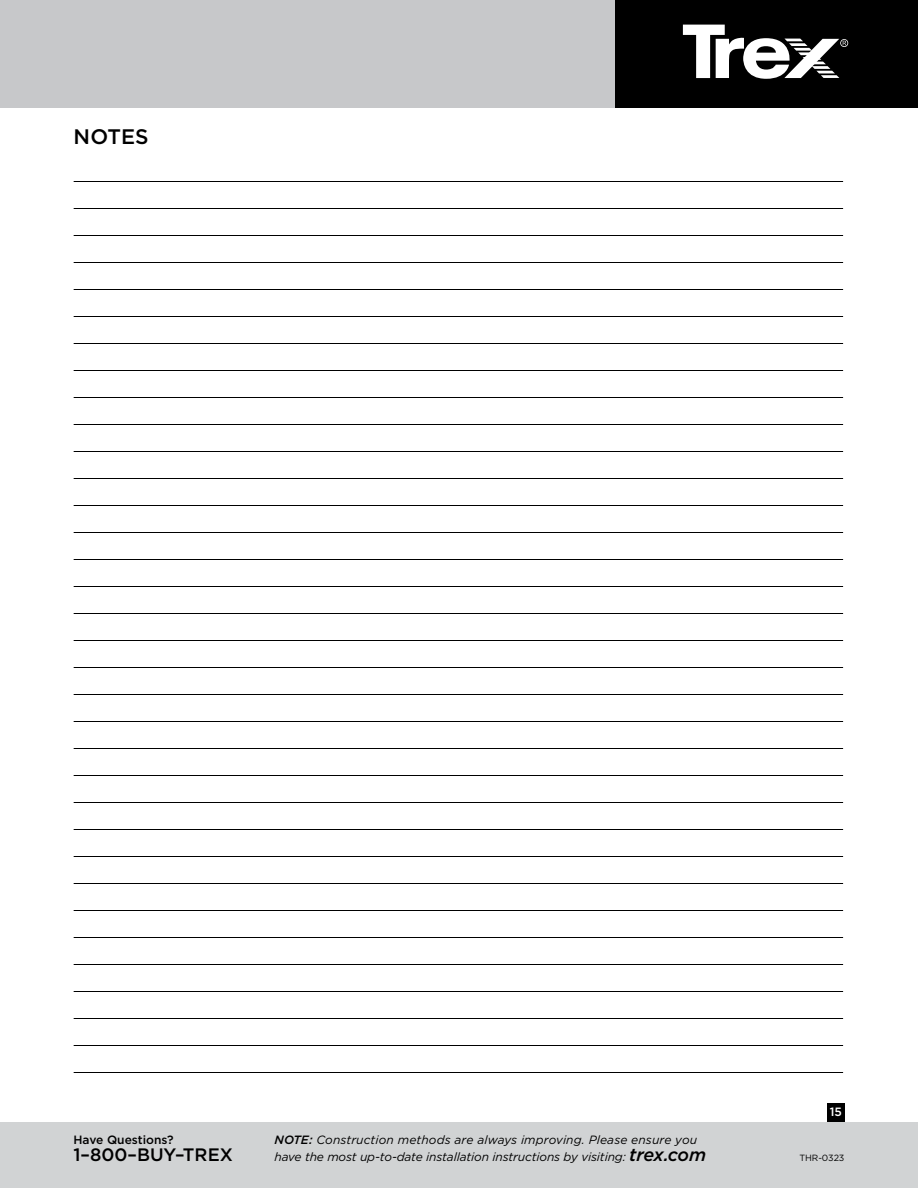
<style>
.page{position:relative;width:918px;height:1188px;background:#fff}
.page>*{position:absolute;margin:0;border:0;box-sizing:border-box;transform-origin:0 0}
.t1{font:500 21px "Gotham";color:#000}
.t2{font:500 18px "Gotham";color:#000}
.t3{font:italic 12px "Gotham";letter-spacing:-.01em;color:#000}
.t4{font:italic 12px "Gotham";letter-spacing:.01em;color:#000}
.t5{font:500 12px "Gotham";color:#000}
.t6{font:500 12px "Gotham";color:#fff}
.t7{font:9px "Gotham";letter-spacing:-.01em;color:#000}
.s1{font-weight:500}
.s2{font-weight:500;font-size:18px}
</style>
<div class="page">
<div style="left:0;top:0;width:918px;height:108px;background:#c7c8ca"></div>
<div style="left:615px;top:0;width:303px;height:108px;background:#000"></div>
<svg style="left:683px;top:25px;width:165px;height:54px"></svg>
<div style="left:0;top:1122px;width:918px;height:66px;background:#d1d3d4"></div>
<div style="left:827px;top:1103px;width:18px;height:19px;background:#000"></div>
<hr style="left:74px;top:181px;width:769px;height:1px;background:#000">
<hr style="left:74px;top:208px;width:769px;height:1px;background:#000">
<hr style="left:74px;top:235px;width:769px;height:1px;background:#000">
<hr style="left:74px;top:262px;width:769px;height:1px;background:#000">
<hr style="left:74px;top:289px;width:769px;height:1px;background:#000">
<hr style="left:74px;top:316px;width:769px;height:1px;background:#000">
<hr style="left:74px;top:343px;width:769px;height:1px;background:#000">
<hr style="left:74px;top:370px;width:769px;height:1px;background:#000">
<hr style="left:74px;top:397px;width:769px;height:1px;background:#000">
<hr style="left:74px;top:424px;width:769px;height:1px;background:#000">
<hr style="left:74px;top:451px;width:769px;height:1px;background:#000">
<hr style="left:74px;top:478px;width:769px;height:1px;background:#000">
<hr style="left:74px;top:505px;width:769px;height:1px;background:#000">
<hr style="left:74px;top:532px;width:769px;height:1px;background:#000">
<hr style="left:74px;top:559px;width:769px;height:1px;background:#000">
<hr style="left:74px;top:586px;width:769px;height:1px;background:#000">
<hr style="left:74px;top:613px;width:769px;height:1px;background:#000">
<hr style="left:74px;top:640px;width:769px;height:1px;background:#000">
<hr style="left:74px;top:667px;width:769px;height:1px;background:#000">
<hr style="left:74px;top:694px;width:769px;height:1px;background:#000">
<hr style="left:74px;top:721px;width:769px;height:1px;background:#000">
<hr style="left:74px;top:748px;width:769px;height:1px;background:#000">
<hr style="left:74px;top:775px;width:769px;height:1px;background:#000">
<hr style="left:74px;top:802px;width:769px;height:1px;background:#000">
<hr style="left:74px;top:829px;width:769px;height:1px;background:#000">
<hr style="left:74px;top:856px;width:769px;height:1px;background:#000">
<hr style="left:74px;top:883px;width:769px;height:1px;background:#000">
<hr style="left:74px;top:910px;width:769px;height:1px;background:#000">
<hr style="left:74px;top:937px;width:769px;height:1px;background:#000">
<hr style="left:74px;top:964px;width:769px;height:1px;background:#000">
<hr style="left:74px;top:991px;width:769px;height:1px;background:#000">
<hr style="left:74px;top:1018px;width:769px;height:1px;background:#000">
<hr style="left:74px;top:1045px;width:769px;height:1px;background:#000">
<hr style="left:74px;top:1072px;width:769px;height:1px;background:#000">
<h1 class="t1" style="left:74px;top:123px;width:77px">NOTES</h1>
<p class="t6" style="left:830px;top:1104px;width:14px">15</p>
<p class="t5" style="left:74px;top:1131px;width:102px">Have Questions?</p>
<p class="t4" style="left:274px;top:1132px;width:424px"><span class="s1">NOTE:</span> Construction methods are always improving. Please ensure you</p>
<h2 class="t2" style="left:74px;top:1143px;width:161px">1–800–BUY–TREX</h2>
<p class="t3" style="left:274px;top:1149px;width:433px">have the most up-to-date installation instructions by visiting: <span class="s2">trex.com</span></p>
<p class="t7" style="left:800px;top:1152px;width:46px">THR-0323</p>
</div>
